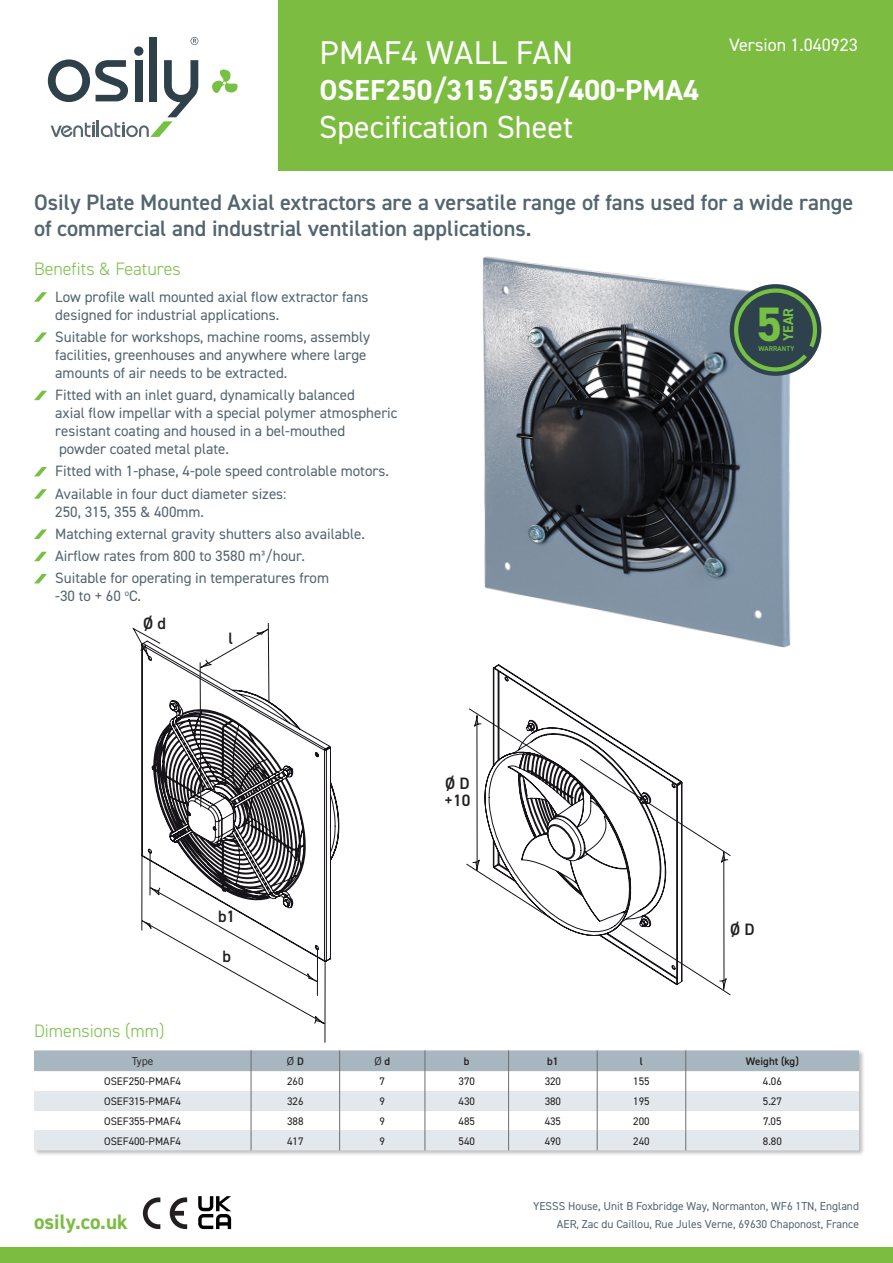
<style>
.page{position:relative;width:893px;height:1263px;background:#fff}
.page>*{position:absolute;margin:0;border:0;box-sizing:border-box;transform-origin:0 0}
.t1{font:700 48.45px "DIN2014";color:#76c043}
.t2{font:33px "DIN2014";letter-spacing:.01em;color:#fff}
.t3{font:32.1px "DIN2014";color:#fff}
.t4{font:700 29.1px "DIN2014";color:#fff}
.t5{font:600 22.35px/26.1px "DIN2014";color:#53656e}
.t6{font:700 21px "DIN2014";color:#7bbc41}
.t7{font:300 18px "DIN2014";color:#76c043}
.t8{font:18px "DIN2014";color:#fff}
.Table_copy{font:600 16.5px/17px "DIN2014";color:#231f20}
.t9{font:15px/18px "DIN2014";color:#53656e}
.t10{font:700 14.25px "DIN2014";color:#76c043}
.t11{font:11.4px "DIN2014";color:#53656e}
.Table_copy-2{font:10.95px "DIN2014";color:#231f20}
.Table_copy-3{font:600 10.95px "DIN2014";color:#231f20}
.Table_copy-4{font:10.95px "Trade Gothic";color:#231f20}
.t12{font:600 7.05px "DIN2014";letter-spacing:.01em;color:#76c043}
.s1{font-family:"DIN2014";font-weight:600}
</style>
<div class="page">
<div style="left:278px;top:0;width:615px;height:171px;background:#7bbc41"></div>
<svg style="left:212px;top:69px;width:26px;height:24px"></svg>
<div style="left:134px;top:46px;width:9px;height:10px;background:#2e4049;border-radius:50%"></div>
<div style="left:149px;top:37px;width:8px;height:64px;background:#2e4049"></div>
<svg style="left:191px;top:37px;width:7px;height:8px"></svg>
<svg style="left:48px;top:59px;width:150px;height:78px"></svg>
<div style="left:0;top:1247px;width:893px;height:16px;background:#7bbc41"></div>
<img style="left:482px;top:256px;width:340px;height:392px">
<svg style="left:170px;top:1197px;width:17px;height:32px"></svg>
<svg style="left:143px;top:1197px;width:17px;height:32px"></svg>
<svg style="left:198px;top:1196px;width:33px;height:33px"></svg>
<svg style="left:34px;top:292px;width:13px;height:10px"></svg>
<svg style="left:34px;top:332px;width:13px;height:10px"></svg>
<svg style="left:34px;top:391px;width:13px;height:9px"></svg>
<svg style="left:34px;top:467px;width:13px;height:9px"></svg>
<svg style="left:34px;top:489px;width:13px;height:10px"></svg>
<svg style="left:34px;top:529px;width:13px;height:10px"></svg>
<svg style="left:34px;top:552px;width:13px;height:9px"></svg>
<svg style="left:34px;top:574px;width:13px;height:9px"></svg>
<div style="left:730px;top:284px;width:91px;height:92px;background:#2d424d;border-radius:50%"></div>
<svg style="left:734px;top:288px;width:83px;height:83px"></svg>
<div style="left:33px;top:1049px;width:832px;height:107px;background:#231f20;opacity:.29"></div>
<svg style="left:34px;top:1050px;width:825px;height:100px"></svg>
<svg style="left:141px;top:642px;width:199px;height:320px"></svg>
<svg style="left:198px;top:623px;width:71px;height:184px"></svg>
<svg style="left:133px;top:628px;width:27px;height:30px"></svg>
<hr style="left:325px;top:961px;width:1px;height:82px;background:#171419">
<hr style="left:150px;top:851px;width:1px;height:44px;background:#171419">
<hr style="left:142px;top:855px;width:1px;height:75px;background:#171419">
<svg style="left:141px;top:886px;width:186px;height:139px"></svg>
<svg style="left:476px;top:664px;width:206px;height:285px"></svg>
<hr style="left:723px;top:853px;width:1px;height:133px;background:#171419">
<svg style="left:620px;top:924px;width:111px;height:71px"></svg>
<svg style="left:580px;top:759px;width:151px;height:104px"></svg>
<hr style="left:477px;top:716px;width:1px;height:152px;background:#171419">
<svg style="left:466px;top:859px;width:89px;height:62px"></svg>
<svg style="left:469px;top:708px;width:88px;height:57px"></svg>
<p class="t2" style="left:319px;top:32px;width:255px">PMAF4 WALL FAN</p>
<p class="t4" style="left:319px;top:71px;width:381px">OSEF250/315/355/400-PMA4</p>
<p class="t3" style="left:319px;top:106px;width:255px">Specification Sheet</p>
<p class="t8" style="left:729px;top:34px;width:130px">Version 1.040923</p>
<p class="t5" style="left:34px;top:188px;width:821px">Osily Plate Mounted Axial extractors are a versatile range of fans used for a wide range of commercial and industrial ventilation applications.</p>
<p class="t7" style="left:34px;top:258px;width:148px">Benefits &amp; Features</p>
<p class="t9" style="left:55px;top:287px;width:315px">Low profile wall mounted axial flow extractor fans designed for industrial applications.</p>
<p class="t9" style="left:55px;top:327px;width:316px">Suitable for workshops, machine rooms, assembly facilities, greenhouses and anywhere where large amounts of air needs to be extracted.</p>
<p class="t9" style="left:55px;top:386px;width:344px">Fitted with an inlet guard, dynamically balanced<br>axial flow impellar with a special polymer atmospheric resistant coating and housed in a bel-mouthed<br>powder coated metal plate.</p>
<p class="t9" style="left:55px;top:462px;width:335px">Fitted with 1-phase, 4-pole speed controlable motors.</p>
<p class="t9" style="left:55px;top:484px;width:233px">Available in four duct diameter sizes:<br>250, 315, 355 &amp; 400mm.</p>
<p class="t9" style="left:55px;top:524px;width:311px">Matching external gravity shutters also available.</p>
<p class="t9" style="left:55px;top:547px;width:251px">Airflow rates from 800 to 3580 m³/hour.</p>
<p class="t9" style="left:55px;top:569px;width:275px">Suitable for operating in temperatures from -30 to + 60 <sup>o</sup>C.</p>
<p class="t1" style="left:756px;top:292px;width:28px">5</p>
<p class="t10" style="left:779px;top:341px;width:35px;rotate:-90deg">YEAR</p>
<p class="t12" style="left:759px;top:344px;width:37px">WARRANTY</p>
<p class="Table_copy" style="left:143px;top:614px;width:24px">Ø d</p>
<p class="Table_copy" style="left:229px;top:629px;width:6px">l</p>
<p class="t7" style="left:34px;top:1020px;width:132px">Dimensions (mm)</p>
<p class="Table_copy" style="left:218px;top:908px;width:19px">b1</p>
<p class="Table_copy" style="left:222px;top:947px;width:10px">b</p>
<p class="Table_copy" style="left:445px;top:775px;width:27px">Ø D +10</p>
<p class="Table_copy" style="left:730px;top:920px;width:26px">Ø D</p>
<p class="Table_copy-4" style="left:132px;top:1054px;width:23px">Type</p>
<p class="Table_copy-4" style="left:287px;top:1054px;width:18px">Ø <span class="s1">D</span></p>
<p class="Table_copy-4" style="left:374px;top:1054px;width:17px">Ø <span class="s1">d</span></p>
<p class="Table_copy-3" style="left:464px;top:1054px;width:7px">b</p>
<p class="Table_copy-3" style="left:547px;top:1054px;width:13px">b1</p>
<p class="Table_copy-3" style="left:640px;top:1054px;width:5px">l</p>
<p class="Table_copy-3" style="left:746px;top:1054px;width:54px">Weight (kg)</p>
<p class="Table_copy-2" style="left:104px;top:1075px;width:78px">OSEF250-PMAF4</p>
<p class="Table_copy-2" style="left:287px;top:1075px;width:18px">260</p>
<p class="Table_copy-2" style="left:380px;top:1075px;width:7px">7</p>
<p class="Table_copy-2" style="left:459px;top:1075px;width:18px">370</p>
<p class="Table_copy-2" style="left:545px;top:1075px;width:18px">320</p>
<p class="Table_copy-2" style="left:633px;top:1075px;width:18px">155</p>
<p class="Table_copy-2" style="left:763px;top:1075px;width:21px">4.06</p>
<p class="Table_copy-2" style="left:104px;top:1094px;width:78px">OSEF315-PMAF4</p>
<p class="Table_copy-2" style="left:287px;top:1094px;width:18px">326</p>
<p class="Table_copy-2" style="left:380px;top:1094px;width:7px">9</p>
<p class="Table_copy-2" style="left:459px;top:1094px;width:18px">430</p>
<p class="Table_copy-2" style="left:545px;top:1094px;width:18px">380</p>
<p class="Table_copy-2" style="left:633px;top:1094px;width:18px">195</p>
<p class="Table_copy-2" style="left:763px;top:1094px;width:21px">5.27</p>
<p class="Table_copy-2" style="left:104px;top:1114px;width:78px">OSEF355-PMAF4</p>
<p class="Table_copy-2" style="left:287px;top:1114px;width:18px">388</p>
<p class="Table_copy-2" style="left:380px;top:1114px;width:7px">9</p>
<p class="Table_copy-2" style="left:459px;top:1114px;width:18px">485</p>
<p class="Table_copy-2" style="left:545px;top:1114px;width:18px">435</p>
<p class="Table_copy-2" style="left:633px;top:1114px;width:18px">200</p>
<p class="Table_copy-2" style="left:763px;top:1114px;width:20px">7.05</p>
<p class="Table_copy-2" style="left:104px;top:1134px;width:78px">OSEF400-PMAF4</p>
<p class="Table_copy-2" style="left:287px;top:1134px;width:18px">417</p>
<p class="Table_copy-2" style="left:380px;top:1134px;width:7px">9</p>
<p class="Table_copy-2" style="left:459px;top:1134px;width:18px">540</p>
<p class="Table_copy-2" style="left:545px;top:1134px;width:18px">490</p>
<p class="Table_copy-2" style="left:633px;top:1134px;width:18px">240</p>
<p class="Table_copy-2" style="left:763px;top:1134px;width:21px">8.80</p>
<p class="t11" style="left:533px;top:1198px;width:327px">YESSS House, Unit B Foxbridge Way, Normanton, WF6 1TN, England</p>
<h3 class="t6" style="left:34px;top:1208px;width:95px">osily.co.uk</h3>
<p class="t11" style="left:557px;top:1217px;width:304px">AER, Zac du Caillou, Rue Jules Verne, 69630 Chaponost, France</p>
</div>
